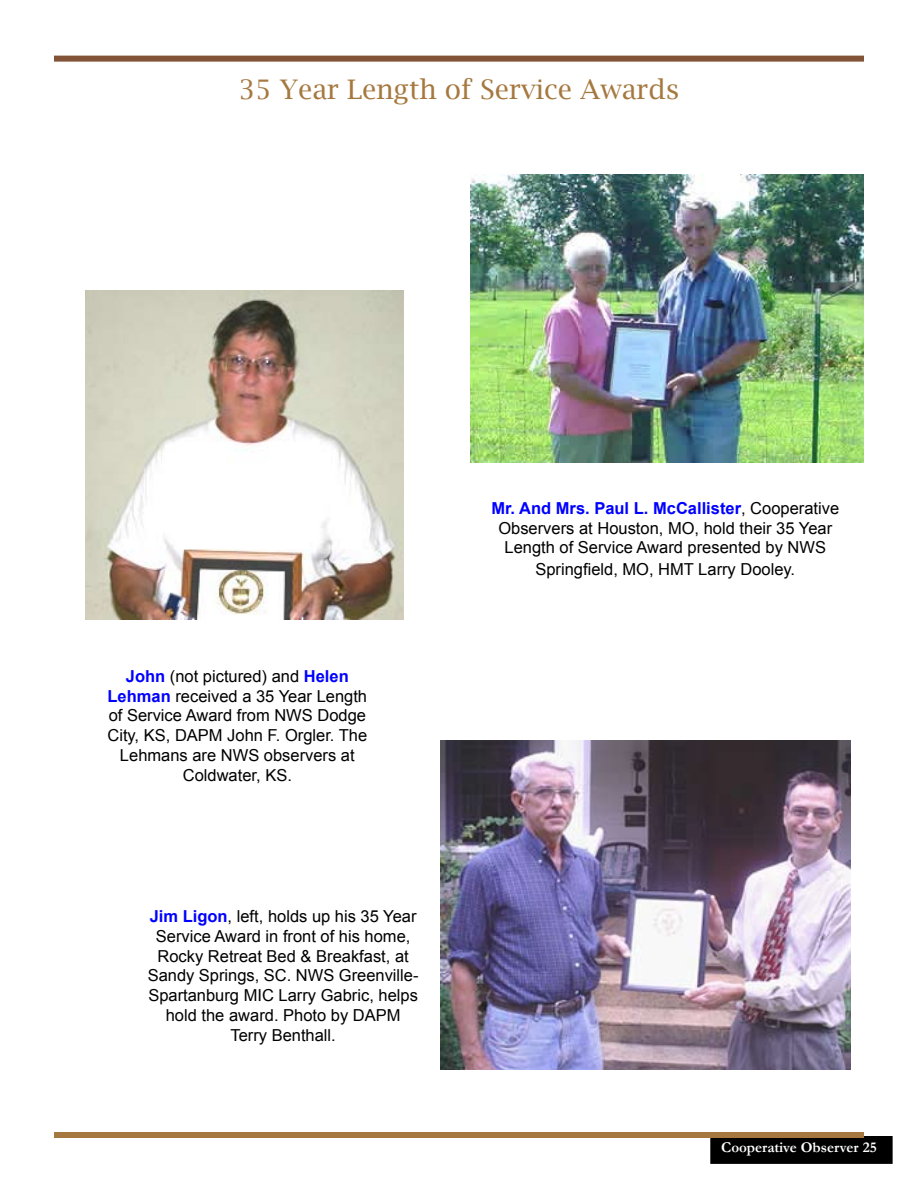
<style>
.page{position:relative;width:918px;height:1188px;background:#fff}
.page>*{position:absolute;margin:0;border:0;box-sizing:border-box;transform-origin:0 0}
.t1{font:27px "Lucida Bright";color:#a5783f}
.t2{font:16.5px/19.8px "Arial";color:#000;text-align:center}
.t3{font:700 15px "Garamond";color:#fff}
.s1{font-weight:700;color:#00f}
</style>
<div class="page">
<div style="left:711px;top:1137px;width:181px;height:26px;background:#000"></div>
<div style="left:710px;top:1136px;width:183px;height:28px;border:2px solid #000"></div>
<div style="left:54px;top:1132px;width:810px;height:6px;background:#a5783f"></div>
<div style="left:54px;top:56px;width:810px;height:6px;background:#835338"></div>
<img style="left:440px;top:740px;width:410px;height:330px">
<img style="left:85px;top:290px;width:318px;height:330px">
<img style="left:470px;top:174px;width:394px;height:288px">
<h1 class="t1" style="left:239px;top:74px;width:442px">35 Year Length of Service Awards</h1>
<p class="t2" style="left:107px;top:666px;width:261px"><span class="s1">John</span> (not pictured) and <span class="s1">Helen<br>Lehman</span> received a 35 Year Length of Service Award from NWS Dodge<br>City, KS, DAPM John F. Orgler. The<br>Lehmans are NWS observers at<br>Coldwater, KS.</p>
<p class="t2" style="left:148px;top:906px;width:272px"><span class="s1">Jim Ligon</span>, left, holds up his 35 Year<br>Service Award in front of his home,<br>Rocky Retreat Bed &amp; Breakfast, at<br>Sandy Springs, SC. NWS Greenville-<br>Spartanburg MIC Larry Gabric, helps hold the award. Photo by DAPM<br>Terry Benthall.</p>
<p class="t2" style="left:491px;top:498px;width:349px"><span class="s1">Mr. And Mrs. Paul L. McCallister</span>, Cooperative<br>Observers at Houston, MO, hold their 35 Year<br>Length of Service Award presented by NWS</p>
<p class="t2" style="left:535px;top:559px;width:261px">Springfield, MO, HMT Larry Dooley.</p>
<p class="t3" style="left:721px;top:1137px;width:150px">Cooperative Observer 25</p>
</div>
